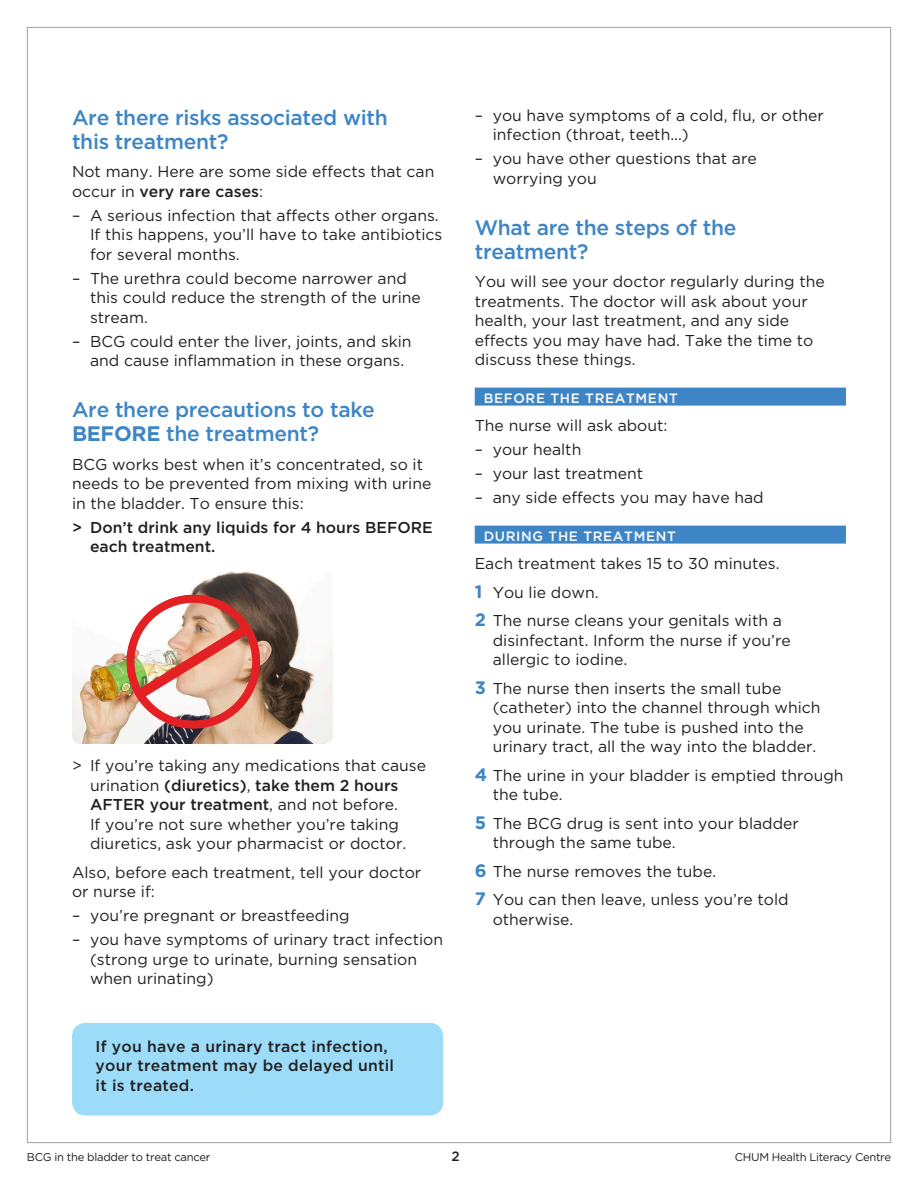
<style>
.page{position:relative;width:918px;height:1188px;background:#fff}
.page>*{position:absolute;margin:0;border:0;box-sizing:border-box;transform-origin:0 0}
.t1{font:500 21px/24px "Gotham";letter-spacing:-.015em;color:#3e85c5}
.t2{font:15.75px/19.5px "Gotham";color:#231f20}
.t3{font:500 15.75px/19.5px "Gotham";letter-spacing:.015em;color:#231f20}
.t4{font:500 13.5px "Gotham";letter-spacing:.05em;color:#fff}
.t5{font:500 13.5px "Gotham";color:#231f20}
.t6{font:11.25px "Gotham";letter-spacing:-.025em;color:#231f20}
.s1{font-weight:500}
.s2{font-weight:700}
.s3{font-weight:700;font-size:18px;color:#3e85c5}
</style>
<div class="page">
<div style="left:475px;top:388px;width:371px;height:18px;background:#3e85c5"></div>
<div style="left:475px;top:526px;width:371px;height:18px;background:#3e85c5"></div>
<img style="left:72px;top:571px;width:261px;height:173px">
<img style="left:126px;top:595px;width:134px;height:134px">
<div style="left:72px;top:1023px;width:371px;height:93px;background:#9cdcf8;border-radius:14px"></div>
<h1 class="t1" style="left:72px;top:105px;width:317px">Are there risks associated with this treatment?</h1>
<p class="t2" style="left:72px;top:162px;width:364px">Not many. Here are some side effects that can occur in <span class="s1">very rare cases</span>:</p>
<p class="t2" style="left:90px;top:205px;width:354px;text-indent:-18px">– A serious infection that affects other organs.<br>If this happens, you’ll have to take antibiotics for several months.</p>
<p class="t2" style="left:90px;top:268px;width:332px;text-indent:-18px">– The urethra could become narrower and this could reduce the strength of the urine stream.</p>
<p class="t2" style="left:90px;top:331px;width:323px;text-indent:-18px">– BCG could enter the liver, joints, and skin and cause inflammation in these organs.</p>
<h1 class="t1" style="left:72px;top:398px;width:304px">Are there precautions to take<br><span class="s2">BEFORE</span> the treatment?</h1>
<p class="t2" style="left:72px;top:454px;width:361px">BCG works best when it’s concentrated, so it needs to be prevented from mixing with urine in the bladder. To ensure this:</p>
<p class="t3" style="left:90px;top:517px;width:344px;text-indent:-18px">&gt; Don’t drink any liquids for 4 hours BEFORE each treatment.</p>
<p class="t2" style="left:90px;top:756px;width:338px;text-indent:-18px">&gt; If you’re taking any medications that cause urination <span class="s1">(diuretics)</span>, <span class="s1">take them 2 hours AFTER your treatment</span>, and not before.<br>If you’re not sure whether you’re taking diuretics, ask your pharmacist or doctor.</p>
<p class="t2" style="left:72px;top:862px;width:351px">Also, before each treatment, tell your doctor or nurse if:</p>
<p class="t2" style="left:72px;top:906px;width:279px">– you’re pregnant or breastfeeding</p>
<p class="t2" style="left:90px;top:930px;width:355px;text-indent:-18px">– you have symptoms of urinary tract infection (strong urge to urinate, burning sensation when urinating)</p>
<p class="t3" style="left:96px;top:1036px;width:300px">If you have a urinary tract infection, your treatment may be delayed until it is treated.</p>
<p class="t2" style="left:493px;top:105px;width:333px;text-indent:-18px">– you have symptoms of a cold, flu, or other infection (throat, teeth...)</p>
<p class="t2" style="left:493px;top:149px;width:266px;text-indent:-18px">– you have other questions that are worrying you</p>
<h1 class="t1" style="left:475px;top:215px;width:263px">What are the steps of the treatment?</h1>
<p class="t2" style="left:475px;top:272px;width:351px">You will see your doctor regularly during the treatments. The doctor will ask about your health, your last treatment, and any side effects you may have had. Take the time to discuss these things.</p>
<p class="t4" style="left:484px;top:390px;width:196px">BEFORE THE TREATMENT</p>
<p class="t2" style="left:475px;top:416px;width:194px">The nurse will ask about:</p>
<p class="t2" style="left:475px;top:440px;width:108px">– your health</p>
<p class="t2" style="left:475px;top:464px;width:170px">– your last treatment</p>
<p class="t2" style="left:475px;top:488px;width:290px">– any side effects you may have had</p>
<p class="t4" style="left:484px;top:528px;width:194px">DURING THE TREATMENT</p>
<p class="t2" style="left:475px;top:549px;width:309px;line-height:28.5px">Each treatment takes 15 to 30 minutes.<br><span class="s3">1</span> You lie down.<br><span class="s3">2</span> The nurse cleans your genitals with a</p>
<p class="t2" style="left:493px;top:630px;width:300px">disinfectant. Inform the nurse if you’re allergic to iodine.</p>
<p class="t2" style="left:493px;top:678px;width:329px;text-indent:-18px"><span class="s3">3</span> The nurse then inserts the small tube (catheter) into the channel through which you urinate. The tube is pushed into the urinary tract, all the way into the bladder.</p>
<p class="t2" style="left:493px;top:765px;width:352px;text-indent:-18px"><span class="s3">4</span> The urine in your bladder is emptied through the tube.</p>
<p class="t2" style="left:493px;top:813px;width:308px;text-indent:-18px"><span class="s3">5</span> The BCG drug is sent into your bladder through the same tube.</p>
<p class="t2" style="left:475px;top:857px;width:315px;line-height:28.5px"><span class="s3">6</span> The nurse removes the tube.<br><span class="s3">7</span> You can then leave, unless you’re told</p>
<p class="t2" style="left:493px;top:909px;width:82px">otherwise.</p>
<p class="t6" style="left:27px;top:1150px;width:185px">BCG in the bladder to treat cancer</p>
<p class="t5" style="left:451px;top:1148px;width:10px">2</p>
<p class="t6" style="left:735px;top:1150px;width:158px">CHUM Health Literacy Centre</p>
</div>
